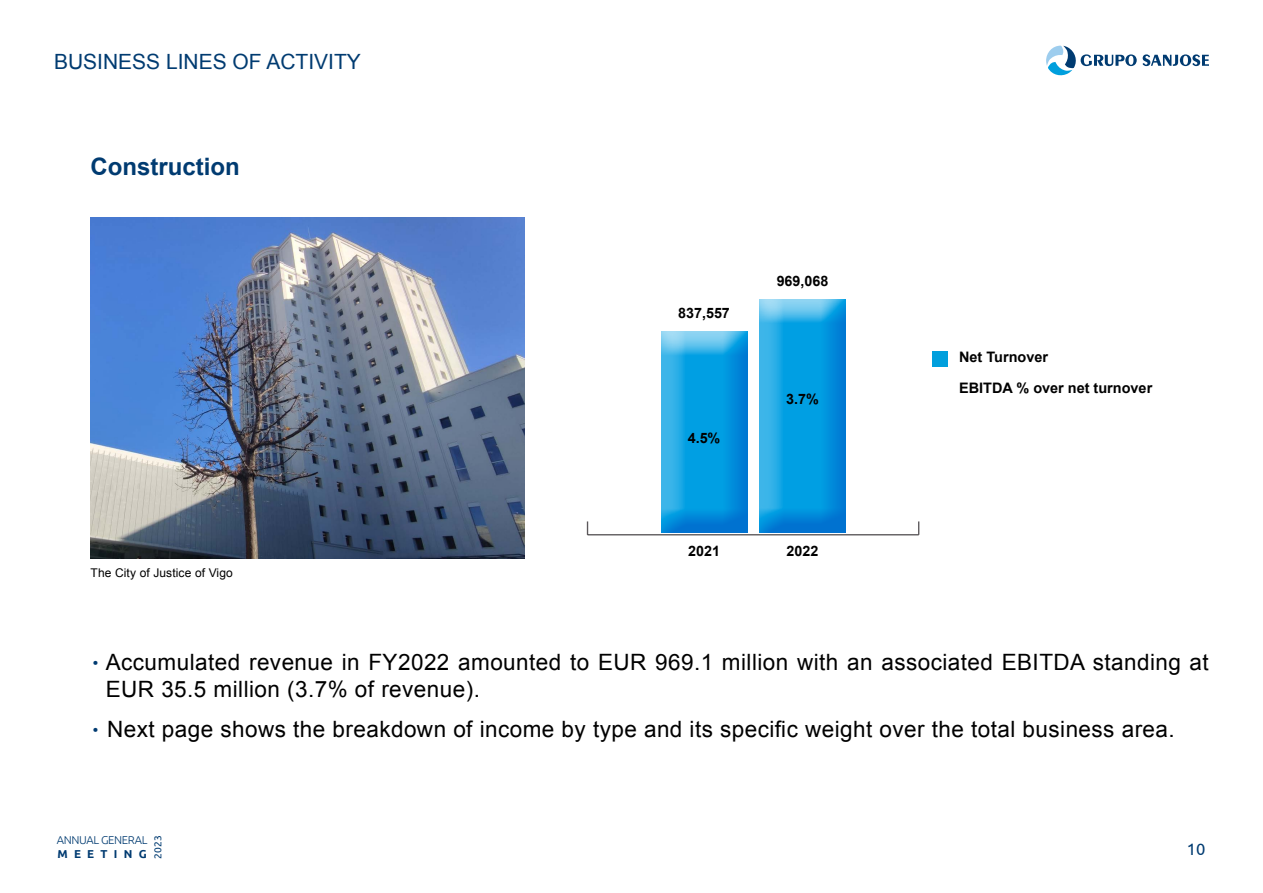
<style>
.page{position:relative;width:1263px;height:893px;background:#fff}
.page>*{position:absolute;margin:0;border:0;box-sizing:border-box;transform-origin:0 0}
.t1{font:700 24px "Arial";color:#003b71}
.t2{font:22.5px/27px "Arial";letter-spacing:.02em;color:#000}
.t3{font:21px "Arial";color:#003b71}
.t4{font:16.5px "Ubuntu";color:#003b71}
.t5{font:700 14.4px/30.8px "Arial";color:#000}
.t6{font:700 14.25px "Arial";color:#000}
.t7{font:12px "Arial";letter-spacing:.01em;color:#000}
.t8{font:700 11.55px "Ubuntu";letter-spacing:.55em;color:#003b71}
.t9{font:300 11.4px "Ubuntu";letter-spacing:-.03em;color:#003b71}
.t10{font:10.2px "Ubuntu";color:#003b71}
.s1{font-family:"Malva";color:#003b71}
</style>
<div class="page">
<svg style="left:1046px;top:46px;width:163px;height:30px"></svg>
<img style="left:91px;top:218px;width:433px;height:340px">
<div style="left:932px;top:351px;width:16px;height:16px;background:#009fdd"></div>
<hr style="left:587px;top:534px;width:332px;height:1px;background:#5c585b">
<svg style="left:587px;top:521px;width:1px;height:13px"></svg>
<svg style="left:918px;top:521px;width:1px;height:13px"></svg>
<div style="left:648px;top:326px;width:111px;height:208px;background:#009fe3;opacity:.75"></div>
<div style="left:746px;top:294px;width:112px;height:240px;background:#009fe3;opacity:.75"></div>
<p class="t3" style="left:54px;top:48px;width:308px">BUSINESS LINES OF ACTIVITY</p>
<p class="t1" style="left:91px;top:151px;width:151px">Construction</p>
<p class="t7" style="left:91px;top:565px;width:144px">The City of Justice of Vigo</p>
<p class="t6" style="left:678px;top:303px;width:53px">837,557</p>
<p class="t6" style="left:688px;top:429px;width:34px">4.5%</p>
<p class="t6" style="left:777px;top:272px;width:53px">969,068</p>
<p class="t6" style="left:786px;top:389px;width:34px">3.7%</p>
<p class="t6" style="left:688px;top:541px;width:33px">2021</p>
<p class="t6" style="left:787px;top:541px;width:33px">2022</p>
<p class="t5" style="left:959px;top:342px;width:195px">Net Turnover<br>EBITDA % over net turnover</p>
<p class="t2" style="left:106px;top:649px;width:1104px;text-indent:-15px"><span class="s1">•</span> Accumulated revenue in FY2022 amounted to EUR 969.1 million with an associated EBITDA standing at<br>EUR 35.5 million (3.7% of revenue).</p>
<p class="t2" style="left:91px;top:715px;width:1086px"><span class="s1">•</span> Next page shows the breakdown of income by type and its specific weight over the total business area.</p>
<p class="t9" style="left:57px;top:833px;width:92px">ANNUAL GENERAL</p>
<p class="t8" style="left:57px;top:846px;width:91px">MEETING</p>
<p class="t10" style="left:152px;top:858px;width:25px;rotate:-90deg">2023</p>
<p class="t4" style="left:1187px;top:839px;width:20px">10</p>
</div>
